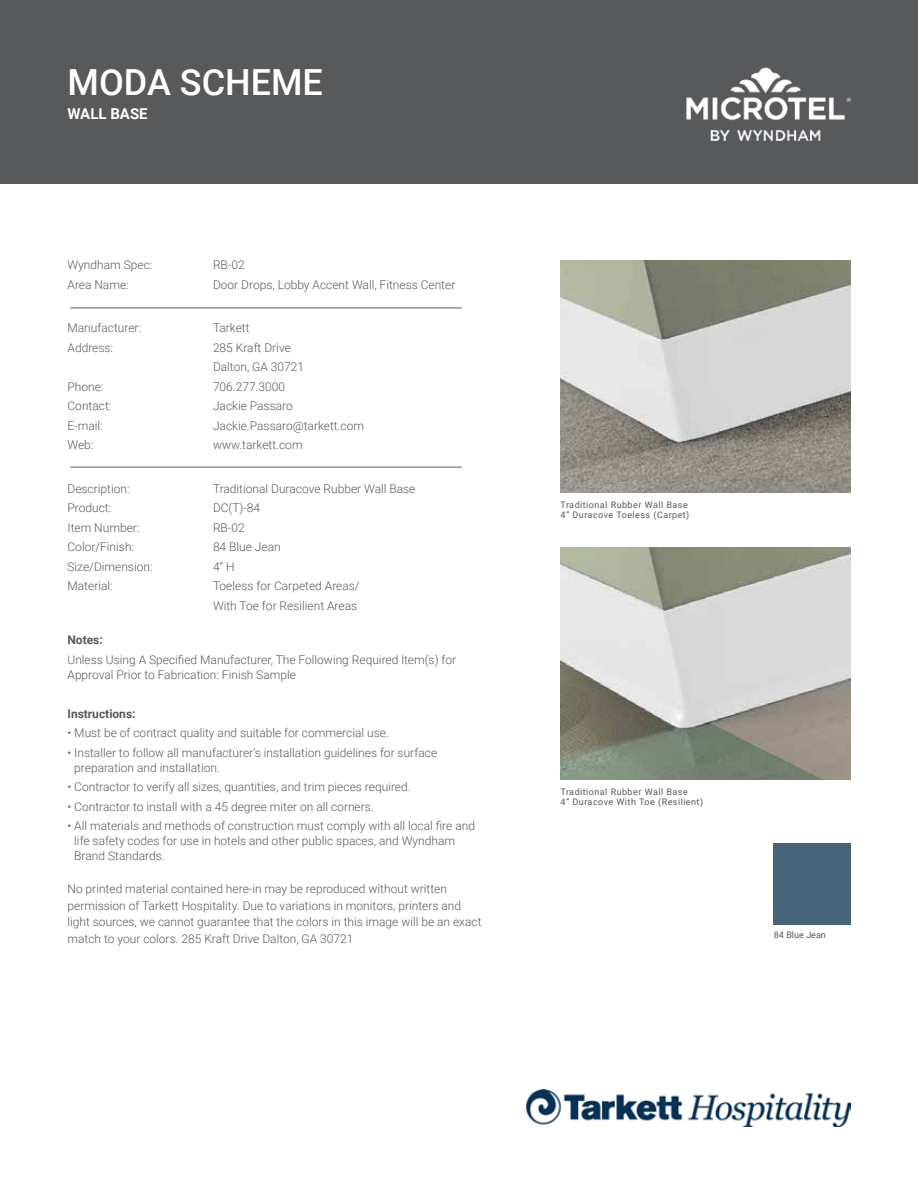
<style>
.page{position:relative;width:918px;height:1188px;background:#fff}
.page>*{position:absolute;margin:0;border:0;box-sizing:border-box;transform-origin:0 0}
.t1{font:500 36px "Roboto";color:#fff}
.t2{font:700 15px "Roboto";color:#fff}
.t3{font:300 12px/15px "Roboto";color:#58595b}
.t4{font:700 12px "Roboto";color:#58595b}
.t5{font:9px/10.5px "Roboto";letter-spacing:.05em;color:#58595b}
.t6{font:9px "Roboto";color:#58595b}
</style>
<div class="page">
<hr style="left:70px;top:308px;width:392px;height:1px;background:#58595b">
<hr style="left:70px;top:467px;width:392px;height:1px;background:#58595b">
<img style="left:561px;top:260px;width:289px;height:232px">
<div style="left:774px;top:844px;width:76px;height:81px;background:#496378"></div>
<img style="left:561px;top:547px;width:289px;height:232px">
<img style="left:526px;top:1090px;width:324px;height:37px">
<div style="left:0;top:0;width:918px;height:184px;background:#58595b"></div>
<img style="left:686px;top:68px;width:164px;height:73px">
<h1 class="t1" style="left:68px;top:56px;width:257px">MODA SCHEME</h1>
<p class="t2" style="left:68px;top:103px;width:82px">WALL BASE</p>
<p class="t3" style="left:68px;top:257px;width:86px">Wyndham Spec:</p>
<p class="t3" style="left:213px;top:257px;width:33px">RB-02</p>
<p class="t3" style="left:68px;top:277px;width:63px">Area Name:</p>
<p class="t3" style="left:213px;top:277px;width:244px">Door Drops, Lobby Accent Wall, Fitness Center</p>
<p class="t3" style="left:68px;top:320px;width:75px">Manufacturer:</p>
<p class="t3" style="left:213px;top:320px;width:38px">Tarkett</p>
<p class="t3" style="left:68px;top:340px;width:47px">Address:</p>
<p class="t3" style="left:213px;top:337px;width:93px;line-height:19.5px">285 Kraft Drive<br>Dalton, GA 30721</p>
<p class="t3" style="left:68px;top:379px;width:38px">Phone:</p>
<p class="t3" style="left:213px;top:379px;width:74px">706.277.3000</p>
<p class="t3" style="left:68px;top:398px;width:45px">Contact:</p>
<p class="t3" style="left:213px;top:398px;width:81px">Jackie Passaro</p>
<p class="t3" style="left:68px;top:418px;width:37px">E-mail:</p>
<p class="t3" style="left:213px;top:418px;width:153px">Jackie.Passaro@tarkett.com</p>
<p class="t3" style="left:68px;top:437px;width:27px">Web:</p>
<p class="t3" style="left:213px;top:437px;width:91px">www.tarkett.com</p>
<p class="t3" style="left:68px;top:481px;width:64px">Description:</p>
<p class="t3" style="left:213px;top:481px;width:204px">Traditional Duracove Rubber Wall Base</p>
<p class="t3" style="left:68px;top:500px;width:45px">Product:</p>
<p class="t3" style="left:213px;top:500px;width:49px">DC(T)-84</p>
<p class="t3" style="left:68px;top:520px;width:73px">Item Number:</p>
<p class="t3" style="left:213px;top:520px;width:33px">RB-02</p>
<p class="t3" style="left:68px;top:539px;width:68px">Color/Finish:</p>
<p class="t3" style="left:213px;top:539px;width:69px">84 Blue Jean</p>
<p class="t3" style="left:68px;top:559px;width:87px">Size/Dimension:</p>
<p class="t3" style="left:213px;top:559px;width:23px">4” H</p>
<p class="t3" style="left:68px;top:578px;width:47px">Material:</p>
<p class="t3" style="left:213px;top:576px;width:148px;line-height:19.5px">Toeless for Carpeted Areas/<br>With Toe for Resilient Areas</p>
<p class="t4" style="left:68px;top:632px;width:37px">Notes:</p>
<p class="t3" style="left:68px;top:652px;width:390px">Unless Using A Specified Manufacturer, The Following Required ltem(s) for<br>Approval Prior to Fabrication: Finish Sample</p>
<p class="t4" style="left:68px;top:705px;width:70px">Instructions:</p>
<p class="t3" style="left:68px;top:725px;width:323px">• Must be of contract quality and suitable for commercial use.</p>
<p class="t3" style="left:74px;top:745px;width:364px;text-indent:-7px">• Installer to follow all manufacturer’s installation guidelines for surface preparation and installation.</p>
<p class="t3" style="left:68px;top:779px;width:345px">• Contractor to verify all sizes, quantities, and trim pieces required.</p>
<p class="t3" style="left:68px;top:799px;width:308px">• Contractor to install with a 45 degree miter on all corners.</p>
<p class="t3" style="left:74px;top:818px;width:402px;text-indent:-7px">• All materials and methods of construction must comply with all local fire and life safety codes for use in hotels and other public spaces, and Wyndham<br>Brand Standards.</p>
<p class="t3" style="left:68px;top:880px;width:416px;line-height:16.5px">No printed material contained here-in may be reproduced without written permission of Tarkett Hospitality. Due to variations in monitors, printers and light sources, we cannot guarantee that the colors in this image will be an exact match to your colors. 285 Kraft Drive Dalton, GA 30721</p>
<p class="t5" style="left:561px;top:499px;width:130px">Traditional Rubber Wall Base<br>4” Duracove Toeless (Carpet)</p>
<p class="t5" style="left:561px;top:786px;width:144px">Traditional Rubber Wall Base<br>4” Duracove With Toe (Resilient)</p>
<p class="t6" style="left:774px;top:928px;width:54px">84 Blue Jean</p>
</div>
